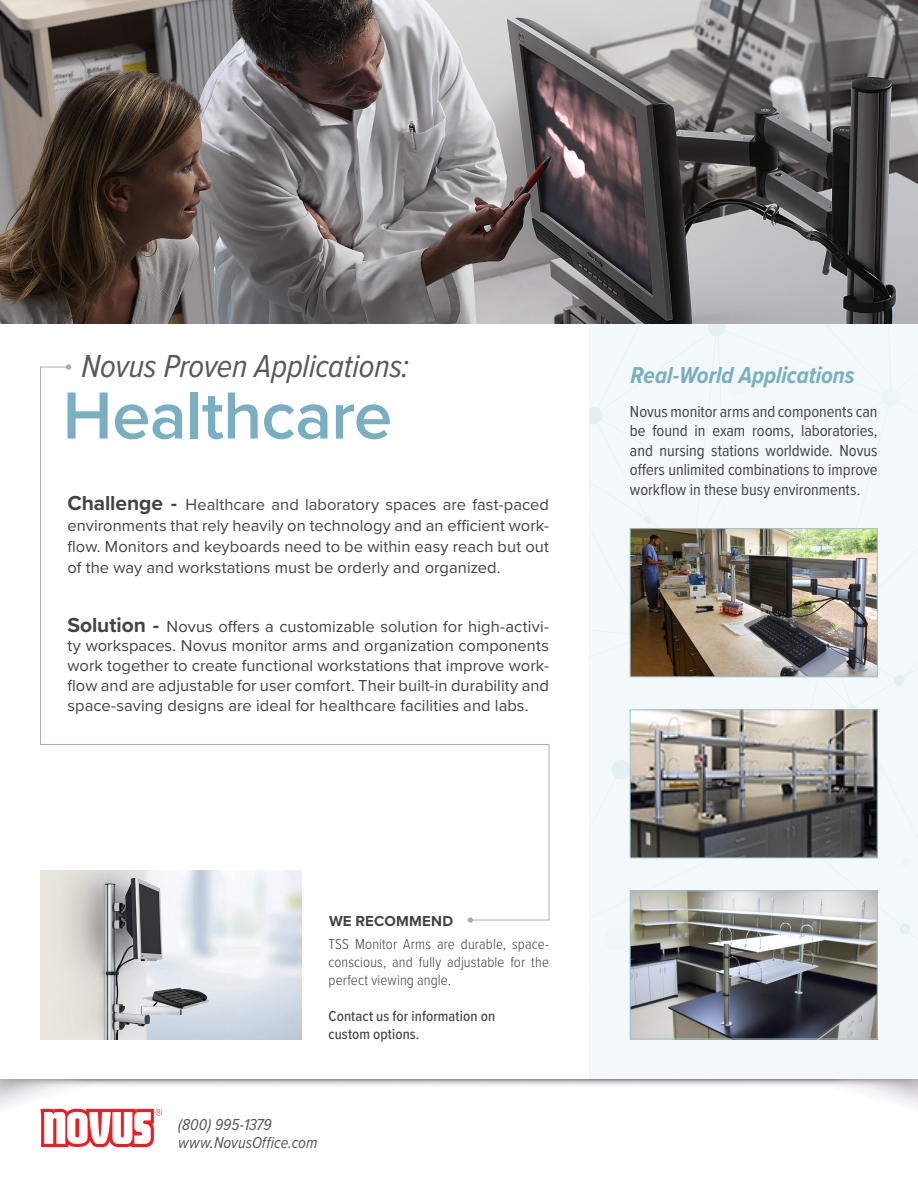
<style>
.page{position:relative;width:918px;height:1188px;background:#fff}
.page>*{position:absolute;margin:0;border:0;box-sizing:border-box;transform-origin:0 0}
.Text_-_Bullets{font:600 69px "Proxima Nova";letter-spacing:-.01em;color:#7aafc2}
.t1{font:italic 33px "Proxima Nova Cond";letter-spacing:-.01em;color:#59585a}
.t2{font:italic 700 24px "Proxima Nova Cond";letter-spacing:-.005em;color:#7aafc2}
.t3{font:16.5px/19.8px "Proxima Nova";letter-spacing:.005em;color:#434343;text-align:justify}
.t4{font:16.5px/19.5px "Proxima Nova Cond";letter-spacing:-.005em;color:#434343;text-align:justify}
.t5{font:italic 16.5px/18px "Proxima Nova Cond";color:#59585a}
.t6{font:300 15px/18px "Proxima Nova Cond";letter-spacing:.005em;color:#434343;text-align:justify}
.t7{font:500 15px "Proxima Nova Cond";letter-spacing:.005em;color:#434343}
.t8{font:700 15px "Proxima Nova";letter-spacing:.01em;color:#434343}
.s1{font-weight:700;font-size:21px}
</style>
<div class="page">
<div style="left:590px;top:324px;width:328px;height:756px;background:#f3f9fb"></div>
<div style="left:882px;top:388px;width:18px;height:18px;background:#ebf6f9;border-radius:50%"></div>
<div style="left:899px;top:923px;width:11px;height:11px;background:#e4f0f4;border-radius:50%"></div>
<div style="left:894px;top:675px;width:11px;height:11px;background:#e4f0f4;border-radius:50%"></div>
<svg style="left:848px;top:704px;width:9px;height:9px"></svg>
<div style="left:644px;top:516px;width:8px;height:8px;background:#e4f0f4;border-radius:50%"></div>
<div style="left:720px;top:489px;width:8px;height:8px;background:#ebf6f9;border-radius:50%"></div>
<svg style="left:40px;top:366px;width:510px;height:555px"></svg>
<svg style="left:66px;top:364px;width:5px;height:6px"></svg>
<svg style="left:468px;top:917px;width:5px;height:6px"></svg>
<svg style="left:40px;top:1109px;width:122px;height:38px"></svg>
<img style="left:40px;top:870px;width:261px;height:169px">
<img style="left:632px;top:893px;width:244px;height:144px">
<div style="left:630px;top:891px;width:248px;height:148px;border:1px solid #9cc3d1"></div>
<img style="left:632px;top:712px;width:244px;height:144px">
<div style="left:630px;top:710px;width:248px;height:148px;border:1px solid #9cc3d1"></div>
<img style="left:632px;top:530px;width:244px;height:145px">
<div style="left:630px;top:528px;width:248px;height:149px;border:1px solid #9cc3d1"></div>
<img style="left:0;top:0;width:918px;height:324px">
<p class="t1" style="left:82px;top:341px;width:329px">Novus Proven Applications:</p>
<p class="Text_-_Bullets" style="left:63px;top:364px;width:331px">Healthcare</p>
<p class="t3" style="left:68px;top:494px;width:483px;line-height:21px"><span class="s1">Challenge -</span> Healthcare and laboratory spaces are fast-paced environments that rely heavily on technology and an efficient work&shy;flow. Monitors and keyboards need to be within easy reach but out of the way and workstations must be orderly and organized.</p>
<p class="t3" style="left:68px;top:615px;width:483px"><span class="s1">Solution -</span> Novus offers a customizable solution for high-activi&shy;ty workspaces. Novus monitor arms and organization components work together to create functional workstations that improve work&shy;flow and are adjustable for user comfort. Their built-in durability and space-saving designs are ideal for healthcare facilities and labs.</p>
<p class="t8" style="left:329px;top:910px;width:126px">WE RECOMMEND</p>
<p class="t6" style="left:328px;top:934px;width:222px">TSS Monitor Arms are durable, space&shy;conscious, and fully adjustable for the perfect viewing angle.</p>
<p class="t7" style="left:328px;top:1005px;width:168px">Contact us for information on</p>
<p class="t7" style="left:328px;top:1023px;width:93px">custom options.</p>
<p class="t5" style="left:178px;top:1114px;width:141px">(800) 995-1379 www.NovusOffice.com</p>
<p class="t2" style="left:631px;top:358px;width:226px">Real-World Applications</p>
<p class="t4" style="left:630px;top:401px;width:249px">Novus monitor arms and components can be found in exam rooms, laboratories, and nursing stations worldwide. Novus offers unlimited combinations to improve workflow in these busy environments.</p>
</div>
